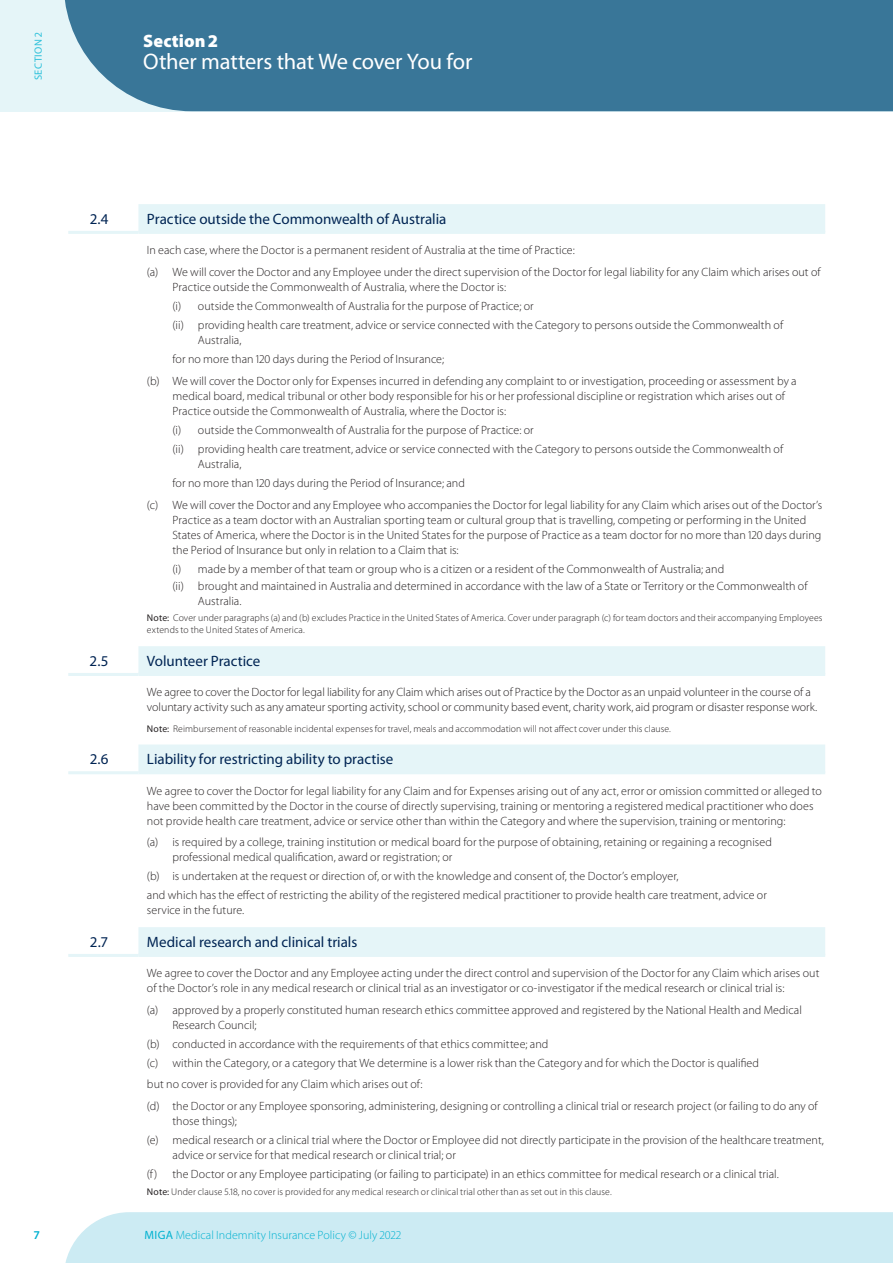
<style>
.page{position:relative;width:893px;height:1263px;background:#fff}
.page>*{position:absolute;margin:0;border:0;box-sizing:border-box;transform-origin:0 0}
.t1{font:22.5px "Myriad Pro";letter-spacing:-.01em;color:#fff}
.t2{font:900 18px "Myriad Pro";letter-spacing:.005em;color:#fff}
.t3{font:15px "Myriad Pro";color:#002453}
.t4{font:300 12px/15px "Myriad Pro";letter-spacing:.005em;color:#231f20}
.t5{font:300 12px "Myriad Pro";letter-spacing:.005em;color:#00b1d0}
.t6{font:600 12px "Myriad Pro";color:#00b1d0}
.t7{font:10.5px "Myriad Pro";letter-spacing:.04em;color:#2cc0da}
.t8{font:300 9.75px/12px "Myriad Pro";letter-spacing:.01em;color:#231f20}
.s1{font-weight:400}
</style>
<div class="page">
<div style="left:0;top:0;width:893px;height:111px;background:#e5f5f8"></div>
<div style="left:65px;top:1212px;width:828px;height:51px;background:#ccebf3"></div>
<div style="left:65px;top:0;width:828px;height:111px;background:#397698"></div>
<svg style="left:138px;top:204px;width:687px;height:750px"></svg>
<hr style="left:68px;top:231px;width:70px;height:3px;background:#e5f5f8">
<hr style="left:138px;top:231px;width:687px;height:3px;background:#e5f5f8">
<hr style="left:68px;top:673px;width:70px;height:3px;background:#e5f5f8">
<hr style="left:138px;top:673px;width:687px;height:3px;background:#e5f5f8">
<hr style="left:68px;top:771px;width:70px;height:3px;background:#e5f5f8">
<hr style="left:138px;top:771px;width:687px;height:3px;background:#e5f5f8">
<hr style="left:68px;top:954px;width:70px;height:3px;background:#e5f5f8">
<hr style="left:138px;top:954px;width:687px;height:3px;background:#e5f5f8">
<p class="t7" style="left:32px;top:80px;width:49px;rotate:-90deg">SECTION 2</p>
<h2 class="t2" style="left:143px;top:29px;width:76px">Section 2</h2>
<h1 class="t1" style="left:143px;top:48px;width:331px">Other matters that We cover You for</h1>
<p class="t3" style="left:90px;top:210px;width:20px">2.4</p>
<p class="t3" style="left:147px;top:210px;width:301px">Practice outside the Commonwealth of Australia</p>
<p class="t4" style="left:147px;top:239px;width:675px;line-height:21.5px">In each case, where the Doctor is a permanent resident of Australia at the time of Practice:<br>(a) We will cover the Doctor and any Employee under the direct supervision of the Doctor for legal liability for any Claim which arises out of</p>
<p class="t4" style="left:172px;top:277px;width:612px;line-height:19.2px">Practice outside the Commonwealth of Australia, where the Doctor is:<br>(i) outside the Commonwealth of Australia for the purpose of Practice; or<br>(ii) providing health care treatment, advice or service connected with the Category to persons outside the Commonwealth of</p>
<p class="t4" style="left:172px;top:330px;width:273px;line-height:19.2px;text-indent:26px">Australia,<br>for no more than 120 days during the Period of Insurance;</p>
<p class="t4" style="left:172px;top:373px;width:626px;text-indent:-26px">(b) We will cover the Doctor only for Expenses incurred in defending any complaint to or investigation, proceeding or assessment by a medical board, medical tribunal or other body responsible for his or her professional discipline or registration which arises out of<br>Practice outside the Commonwealth of Australia, where the Doctor is:</p>
<p class="t4" style="left:172px;top:420px;width:612px;line-height:19.2px">(i) outside the Commonwealth of Australia for the purpose of Practice: or<br>(ii) providing health care treatment, advice or service connected with the Category to persons outside the Commonwealth of</p>
<p class="t4" style="left:172px;top:454px;width:294px;line-height:19.2px;text-indent:26px">Australia,<br>for no more than 120 days during the Period of Insurance; and</p>
<p class="t4" style="left:172px;top:497px;width:651px;text-indent:-26px">(c) We will cover the Doctor and any Employee who accompanies the Doctor for legal liability for any Claim which arises out of the Doctor’s Practice as a team doctor with an Australian sporting team or cultural group that is travelling, competing or performing in the United States of America, where the Doctor is in the United States for the purpose of Practice as a team doctor for no more than 120 days during the Period of Insurance but only in relation to a Claim that is:</p>
<p class="t4" style="left:172px;top:560px;width:637px;line-height:17.1px">(i) made by a member of that team or group who is a citizen or a resident of the Commonwealth of Australia; and<br>(ii) brought and maintained in Australia and determined in accordance with the law of a State or Territory or the Commonwealth of</p>
<p class="t4" style="left:198px;top:594px;width:45px">Australia.</p>
<p class="t8" style="left:147px;top:612px;width:677px"><span class="s1">Note:</span> Cover under paragraphs (a) and (b) excludes Practice in the United States of America. Cover under paragraph (c) for team doctors and their accompanying Employees extends to the United States of America.</p>
<p class="t3" style="left:90px;top:652px;width:20px">2.5</p>
<p class="t3" style="left:147px;top:652px;width:115px">Volunteer Practice</p>
<p class="t4" style="left:147px;top:685px;width:672px">We agree to cover the Doctor for legal liability for any Claim which arises out of Practice by the Doctor as an unpaid volunteer in the course of a voluntary activity such as any amateur sporting activity, school or community based event, charity work, aid program or disaster response work.</p>
<p class="t8" style="left:147px;top:722px;width:526px"><span class="s1">Note:</span> Reimbursement of reasonable incidental expenses for travel, meals and accommodation will not affect cover under this clause.</p>
<p class="t3" style="left:90px;top:750px;width:20px">2.6</p>
<p class="t3" style="left:147px;top:750px;width:248px">Liability for restricting ability to practise</p>
<p class="t4" style="left:147px;top:783px;width:676px">We agree to cover the Doctor for legal liability for any Claim and for Expenses arising out of any act, error or omission committed or alleged to have been committed by the Doctor in the course of directly supervising, training or mentoring a registered medical practitioner who does not provide health care treatment, advice or service other than within the Category and where the supervision, training or mentoring:</p>
<p class="t4" style="left:172px;top:834px;width:601px;text-indent:-26px">(a) is required by a college, training institution or medical board for the purpose of obtaining, retaining or regaining a recognised professional medical qualification, award or registration; or</p>
<p class="t4" style="left:147px;top:866px;width:621px;line-height:19.2px">(b) is undertaken at the request or direction of, or with the knowledge and consent of, the Doctor’s employer,<br>and which has the effect of restricting the ability of the registered medical practitioner to provide health care treatment, advice or</p>
<p class="t4" style="left:147px;top:903px;width:99px">service in the future.</p>
<p class="t3" style="left:90px;top:933px;width:20px">2.7</p>
<p class="t3" style="left:147px;top:933px;width:212px">Medical research and clinical trials</p>
<p class="t4" style="left:147px;top:965px;width:674px">We agree to cover the Doctor and any Employee acting under the direct control and supervision of the Doctor for any Claim which arises out of the Doctor’s role in any medical research or clinical trial as an investigator or co-investigator if the medical research or clinical trial is:</p>
<p class="t4" style="left:172px;top:1002px;width:631px;text-indent:-26px">(a) approved by a properly constituted human research ethics committee approved and registered by the National Health and Medical<br>Research Council;</p>
<p class="t4" style="left:147px;top:1034px;width:614px;line-height:19.2px">(b) conducted in accordance with the requirements of that ethics committee; and<br>(c) within the Category, or a category that We determine is a lower risk than the Category and for which the Doctor is qualified</p>
<p class="t4" style="left:147px;top:1074px;width:672px;line-height:21.5px">but no cover is provided for any Claim which arises out of:<br>(d) the Doctor or any Employee sponsoring, administering, designing or controlling a clinical trial or research project (or failing to do any of</p>
<p class="t4" style="left:147px;top:1111px;width:678px;line-height:19.2px;text-indent:26px">those things);<br>(e) medical research or a clinical trial where the Doctor or Employee did not directly participate in the provision of the healthcare treatment,</p>
<p class="t4" style="left:147px;top:1145px;width:633px;line-height:19.2px;text-indent:26px">advice or service for that medical research or clinical trial; or<br>(f) the Doctor or any Employee participating (or failing to participate) in an ethics committee for medical research or a clinical trial.</p>
<p class="t8" style="left:147px;top:1185px;width:466px"><span class="s1">Note:</span> Under clause 5.18, no cover is provided for any medical research or clinical trial other than as set out in this clause.</p>
<p class="t6" style="left:34px;top:1227px;width:7px">7</p>
<p class="t5" style="left:145px;top:1228px;width:258px"><span class="s1">MIGA</span> Medical Indemnity Insurance Policy © July 2022</p>
</div>
